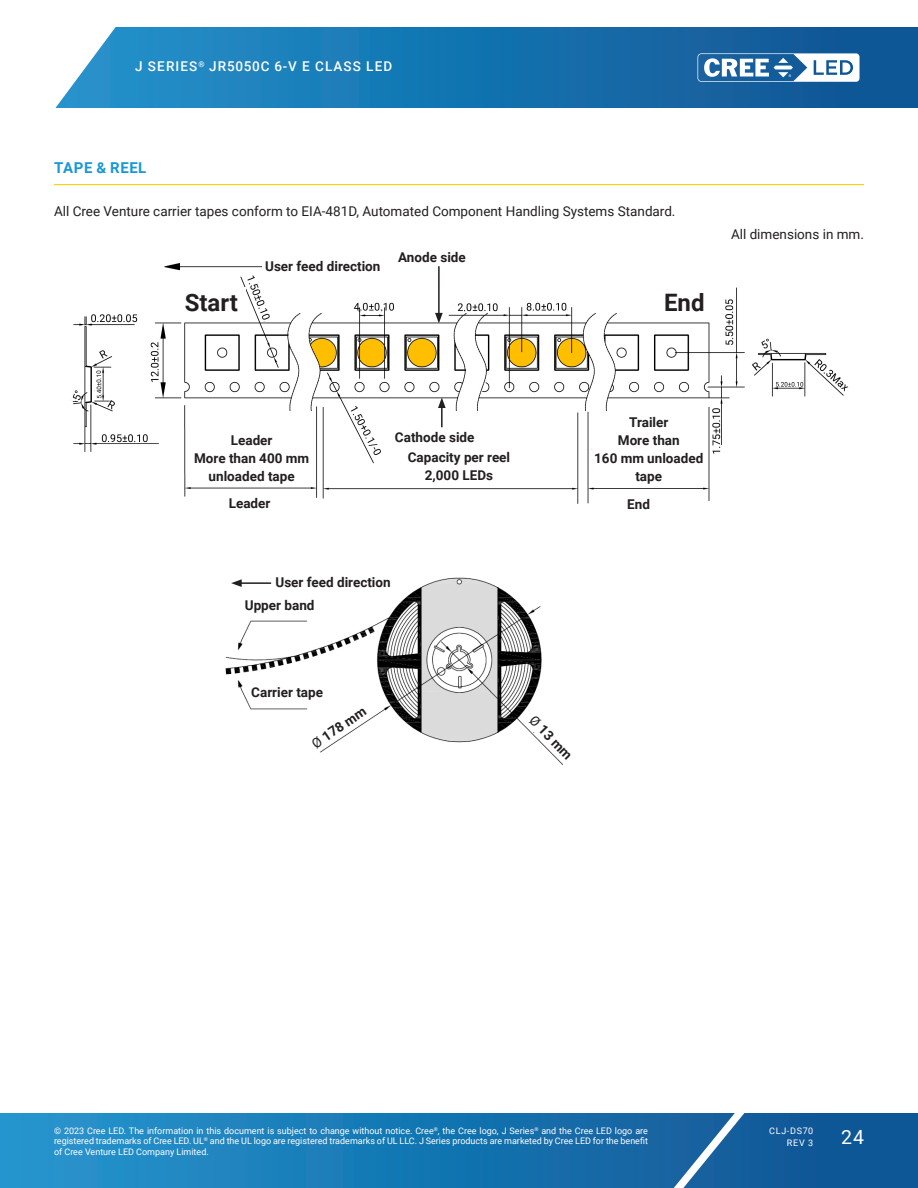
<style>
.page{position:relative;width:918px;height:1188px;background:#fff}
.page>*{position:absolute;margin:0;border:0;box-sizing:border-box;transform-origin:0 0}
.diagram_label{font:700 24px "Roboto";color:#231f20}
.t1{font:19.5px "Roboto";color:#fff}
.Section_heading_with_rule{font:700 15px "Roboto";letter-spacing:.035em;color:#1a98d6}
.diagram_label-2{font:700 13.5px/18px "Roboto";color:#231f20;text-align:center}
.Text_justify{font:13.5px "Roboto";color:#231f20}
.t2{font:500 13.5px "Roboto";letter-spacing:.085em;color:#fff}
.t3{font:9px/10.8px "Roboto";color:#fff;text-align:justify}
.t4{font:9px/12px "Roboto";letter-spacing:.085em;color:#fff;text-align:right}
.s1{font-weight:400}
</style>
<div class="page">
<svg style="left:0;top:1113px;width:918px;height:75px;background:#1876b2"></svg>
<svg style="left:644px;top:1113px;width:117px;height:75px;background:#296da6"></svg>
<svg style="left:55px;top:27px;width:863px;height:81px;background:#2078b2"></svg>
<svg style="left:698px;top:53px;width:162px;height:29px"></svg>
<hr style="left:54px;top:184px;width:810px;height:1px;background:#fece08">
<img style="left:72px;top:263px;width:777px;height:240px">
<div style="left:265px;top:256px;width:124px;height:19px;background:#fff"></div>
<div style="left:192px;top:435px;width:119px;height:49px;background:#fff"></div>
<div style="left:229px;top:496px;width:49px;height:14px;background:#fff"></div>
<div style="left:594px;top:413px;width:109px;height:71px;background:#fff"></div>
<div style="left:627px;top:496px;width:32px;height:16px;background:#fff"></div>
<div style="left:390px;top:448px;width:138px;height:36px;background:#fff"></div>
<hr style="left:441px;top:406px;width:2px;height:21px;background:#231f20">
<svg style="left:438px;top:398px;width:8px;height:10px"></svg>
<div style="left:395px;top:429px;width:95px;height:16px;background:#fff"></div>
<div style="left:398px;top:249px;width:83px;height:16px;background:#fff"></div>
<hr style="left:438px;top:266px;width:2px;height:49px;background:#231f20">
<svg style="left:435px;top:313px;width:8px;height:10px"></svg>
<div style="left:185px;top:287px;width:61px;height:29px;background:#fff"></div>
<div style="left:664px;top:288px;width:53px;height:28px;background:#fff"></div>
<img style="left:225px;top:577px;width:317px;height:176px">
<div style="left:245px;top:600px;width:80px;height:13px;background:#fff"></div>
<div style="left:251px;top:683px;width:89px;height:19px;background:#fff"></div>
<svg style="left:526px;top:714px;width:37px;height:51px"></svg>
<svg style="left:310px;top:697px;width:71px;height:55px"></svg>
<div style="left:275px;top:572px;width:130px;height:20px;background:#fff"></div>
<hr style="left:239px;top:582px;width:32px;height:2px;background:#231f20">
<svg style="left:231px;top:579px;width:11px;height:8px"></svg>
<h3 class="t2" style="left:135px;top:57px;width:259px">J SERIES<sup>®</sup> JR5050C 6‑V E CLASS LED</h3>
<p class="Section_heading_with_rule" style="left:54px;top:157px;width:94px">TAPE &amp; REEL</p>
<p class="Text_justify" style="left:54px;top:202px;width:623px">All Cree Venture carrier tapes conform to EIA-481D, Automated Component Handling Systems Standard.</p>
<p class="diagram_label-2" style="left:265px;top:257px;width:117px">User feed direction</p>
<p class="diagram_label-2" style="left:398px;top:248px;width:69px">Anode side</p>
<p class="diagram_label" style="left:185px;top:285px;width:55px">Start</p>
<p class="diagram_label" style="left:664px;top:286px;width:42px">End</p>
<p class="Text_justify" style="left:731px;top:224px;width:135px">All dimensions in mm.</p>
<p class="diagram_label-2" style="left:231px;top:431px;width:43px">Leader</p>
<p class="diagram_label-2" style="left:194px;top:449px;width:117px">More than 400 mm unloaded tape</p>
<p class="diagram_label-2" style="left:229px;top:494px;width:43px">Leader</p>
<p class="diagram_label-2" style="left:395px;top:428px;width:81px">Cathode side</p>
<p class="diagram_label-2" style="left:408px;top:448px;width:104px">Capacity per reel</p>
<p class="diagram_label-2" style="left:425px;top:466px;width:70px">2,000 LEDs</p>
<p class="diagram_label-2" style="left:275px;top:573px;width:117px">User feed direction</p>
<p class="diagram_label-2" style="left:245px;top:596px;width:71px">Upper band</p>
<p class="diagram_label-2" style="left:629px;top:412px;width:41px">Trailer</p>
<p class="diagram_label-2" style="left:594px;top:430px;width:111px">More than<br>160 mm unloaded tape</p>
<p class="diagram_label-2" style="left:627px;top:495px;width:24px">End</p>
<p class="diagram_label-2" style="left:251px;top:683px;width:73px">Carrier tape</p>
<p class="diagram_label-2" style="left:308px;top:737px;width:64px;rotate:-34deg"><span class="s1">Ø</span> 178 mm</p>
<p class="diagram_label-2" style="left:539px;top:711px;width:56px;rotate:46deg"><span class="s1">Ø</span> 13 mm</p>
<p class="t3" style="left:54px;top:1125px;width:596px">© 2023 Cree LED. The information in this document is subject to change without notice. Cree<sup>®</sup>, the Cree logo, J Series<sup>®</sup> and the Cree LED logo are registered trademarks of Cree LED. UL<sup>®</sup> and the UL logo are registered trademarks of UL LLC. J Series products are marketed by Cree LED for the benefit of Cree Venture LED Company Limited.</p>
<p class="t4" style="left:769px;top:1124px;width:46px">CLJ-DS70<br>REV 3</p>
<h2 class="t1" style="left:841px;top:1123px;width:24px">24</h2>
</div>
